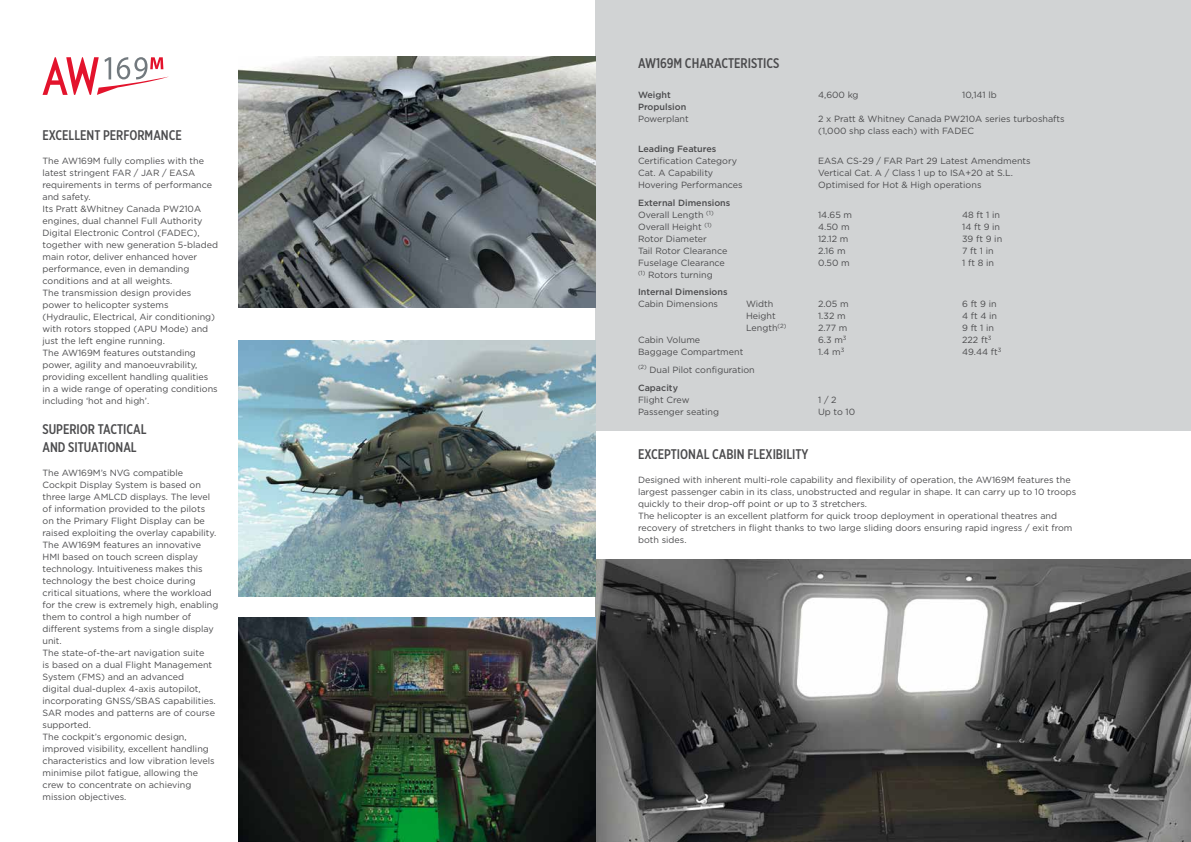
<style>
.page{position:relative;width:1191px;height:842px;background:#fff}
.page>*{position:absolute;margin:0;border:0;box-sizing:border-box;transform-origin:0 0}
.t1{font:500 14px/18px "Gotham X Narrow";color:#4b4b4d}
.t2{font:9px/12px "Gotham";color:#4b4b4d}
.t3{font:500 9px/12px "Gotham";color:#4b4b4d}
.s1{font-weight:400}
.s2{font-weight:500}
</style>
<div class="page">
<div style="left:595px;top:0;width:596px;height:431px;background:#d1d3d4"></div>
<img style="left:239px;top:57px;width:356px;height:250px">
<img style="left:595px;top:559px;width:596px;height:283px">
<img style="left:239px;top:617px;width:356px;height:225px">
<img style="left:239px;top:340px;width:356px;height:256px">
<svg style="left:43px;top:57px;width:126px;height:38px"></svg>
<h1 class="t1" style="left:43px;top:126px;width:141px">EXCELLENT PERFORMANCE</h1>
<p class="t2" style="left:43px;top:155px;width:177px">The AW169M fully complies with the latest stringent FAR / JAR / EASA requirements in terms of performance and safety.<br>Its Pratt &amp;Whitney Canada PW210A engines, dual channel Full Authority Digital Electronic Control (FADEC), together with new generation 5-bladed main rotor, deliver enhanced hover performance, even in demanding conditions and at all weights.<br>The transmission design provides power to helicopter systems (Hydraulic, Electrical, Air conditioning) with rotors stopped (APU Mode) and just the left engine running.<br>The AW169M features outstanding power, agility and manoeuvrability, providing excellent handling qualities in a wide range of operating conditions including ‘hot and high’.</p>
<h1 class="t1" style="left:43px;top:420px;width:106px">SUPERIOR TACTICAL<br>AND SITUATIONAL</h1>
<p class="t2" style="left:43px;top:467px;width:177px">The AW169M’s NVG compatible Cockpit Display System is based on three large AMLCD displays. The level of information provided to the pilots on the Primary Flight Display can be raised exploiting the overlay capability.<br>The AW169M features an innovative HMI based on touch screen display technology. Intuitiveness makes this technology the best choice during critical situations, where the workload for the crew is extremely high, enabling them to control a high number of different systems from a single display unit.<br>The state-of-the-art navigation suite<br>is based on a dual Flight Management System (FMS) and an advanced<br>digital dual-duplex 4-axis autopilot, incorporating GNSS/SBAS capabilities.<br>SAR modes and patterns are of course supported.<br>The cockpit’s ergonomic design, improved visibility, excellent handling characteristics and low vibration levels minimise pilot fatigue, allowing the crew to concentrate on achieving mission objectives.</p>
<h1 class="t1" style="left:638px;top:54px;width:143px">AW169M CHARACTERISTICS</h1>
<p class="t3" style="left:638px;top:89px;width:34px">Weight</p>
<p class="t2" style="left:818px;top:89px;width:42px">4,600 kg</p>
<p class="t2" style="left:962px;top:89px;width:36px">10,141 lb</p>
<p class="t3" style="left:638px;top:101px;width:50px">Propulsion</p>
<p class="t2" style="left:638px;top:113px;width:52px">Powerplant</p>
<p class="t2" style="left:818px;top:113px;width:248px">2 x Pratt &amp; Whitney Canada PW210A series turboshafts (1,000 shp class each) with FADEC</p>
<p class="t3" style="left:638px;top:143px;width:80px">Leading Features</p>
<p class="t2" style="left:638px;top:155px;width:100px">Certification Category</p>
<p class="t2" style="left:818px;top:155px;width:214px">EASA CS-29 / FAR Part 29 Latest Amendments</p>
<p class="t2" style="left:638px;top:167px;width:77px">Cat. A Capability</p>
<p class="t2" style="left:818px;top:167px;width:196px">Vertical Cat. A / Class 1 up to ISA+20 at S.L.</p>
<p class="t2" style="left:638px;top:179px;width:106px">Hovering Performances</p>
<p class="t2" style="left:818px;top:179px;width:165px">Optimised for Hot &amp; High operations</p>
<p class="t3" style="left:638px;top:196px;width:94px">External Dimensions<br><span class="s1">Overall Length</span> <sup>(1)</sup></p>
<p class="t2" style="left:818px;top:208px;width:36px">14.65 m</p>
<p class="t2" style="left:962px;top:208px;width:39px">48 ft 1 in</p>
<p class="t2" style="left:638px;top:220px;width:75px">Overall Height <sup>(1)</sup></p>
<p class="t2" style="left:818px;top:220px;width:33px">4.50 m</p>
<p class="t2" style="left:962px;top:220px;width:40px">14 ft 9 in</p>
<p class="t2" style="left:638px;top:232px;width:70px">Rotor Diameter</p>
<p class="t2" style="left:818px;top:232px;width:32px">12.12 m</p>
<p class="t2" style="left:962px;top:232px;width:42px">39 ft 9 in</p>
<p class="t2" style="left:638px;top:244px;width:91px">Tail Rotor Clearance</p>
<p class="t2" style="left:818px;top:244px;width:29px">2.16 m</p>
<p class="t2" style="left:962px;top:244px;width:33px">7 ft 1 in</p>
<p class="t2" style="left:638px;top:256px;width:88px">Fuselage Clearance</p>
<p class="t2" style="left:818px;top:256px;width:33px">0.50 m</p>
<p class="t2" style="left:962px;top:256px;width:33px">1 ft 8 in</p>
<p class="t3" style="left:638px;top:265px;width:91px;line-height:17.7px"><sup>(1)</sup> <span class="s1">Rotors turning<br></span>Internal Dimensions</p>
<p class="t2" style="left:638px;top:298px;width:81px">Cabin Dimensions</p>
<p class="t2" style="left:746px;top:298px;width:29px">Width</p>
<p class="t2" style="left:818px;top:298px;width:32px">2.05 m</p>
<p class="t2" style="left:962px;top:298px;width:36px">6 ft 9 in</p>
<p class="t2" style="left:746px;top:310px;width:31px">Height</p>
<p class="t2" style="left:818px;top:310px;width:29px">1.32 m</p>
<p class="t2" style="left:962px;top:310px;width:37px">4 ft 4 in</p>
<p class="t2" style="left:746px;top:322px;width:42px">Length<sup>(2)</sup></p>
<p class="t2" style="left:818px;top:322px;width:31px">2.77 m</p>
<p class="t2" style="left:962px;top:322px;width:33px">9 ft 1 in</p>
<p class="t2" style="left:638px;top:334px;width:64px">Cabin Volume</p>
<p class="t2" style="left:818px;top:334px;width:30px">6.3 m<sup>3</sup></p>
<p class="t2" style="left:962px;top:334px;width:31px">222 ft<sup>3</sup></p>
<p class="t2" style="left:638px;top:346px;width:107px">Baggage Compartment</p>
<p class="t2" style="left:818px;top:346px;width:28px">1.4 m<sup>3</sup></p>
<p class="t2" style="left:962px;top:346px;width:41px">49.44 ft<sup>3</sup></p>
<p class="t2" style="left:638px;top:361px;width:118px;line-height:17.7px"><sup>(2)</sup> Dual Pilot configuration<br><span class="s2">Capacity</span></p>
<p class="t2" style="left:638px;top:393px;width:53px">Flight Crew</p>
<p class="t2" style="left:818px;top:393px;width:20px">1 / 2</p>
<p class="t2" style="left:638px;top:405px;width:83px">Passenger seating</p>
<p class="t2" style="left:818px;top:405px;width:39px">Up to 10</p>
<h1 class="t1" style="left:638px;top:445px;width:172px">EXCEPTIONAL CABIN FLEXIBILITY</h1>
<p class="t2" style="left:638px;top:473px;width:440px">Designed with inherent multi-role capability and flexibility of operation, the AW169M features the largest passenger cabin in its class, unobstructed and regular in shape. It can carry up to 10 troops quickly to their drop-off point or up to 3 stretchers.<br>The helicopter is an excellent platform for quick troop deployment in operational theatres and recovery of stretchers in flight thanks to two large sliding doors ensuring rapid ingress / exit from both sides.</p>
</div>
